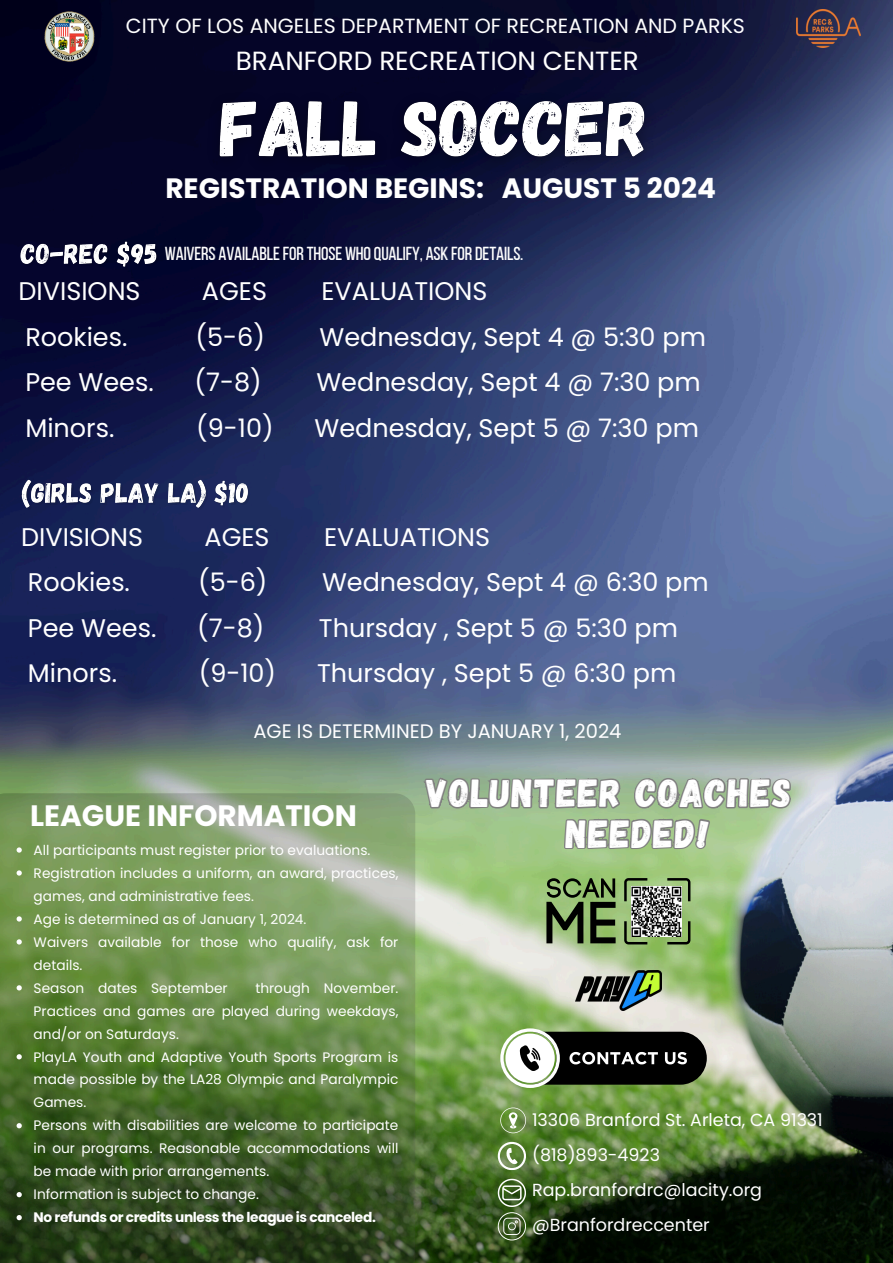
<style>
.page{position:relative;width:893px;height:1263px;background:#fff}
.page>*{position:absolute;margin:0;border:0;box-sizing:border-box;transform-origin:0 0}
.t1{font:39.08px/40.5px "Gagalin";letter-spacing:.035em;color:#fff}
.t2{font:700 29.47px "Poppins";color:#fff}
.t3{font:700 27.97px "Poppins";color:#fff}
.t4{font:26.25px "Poppins";color:#fff}
.t5{font:25.5px "Poppins";color:#fff}
.t6{font:20.48px "Poppins";color:#fff}
.t7{font:19.5px "Poppins";color:#fff}
.t8{font:18.75px "Bebas Neue";color:#fff}
.t9{font:17.48px "Poppins";color:#fff}
.t10{font:13.73px/23px "Poppins";color:#fff;text-align:justify}
.t11{font:700 13.73px "Poppins";letter-spacing:-.025em;color:#fff}
</style>
<div class="page">
<img style="left:0;top:0;width:893px;height:1263px">
<img style="left:200px;top:77px;width:473px;height:102px">
<img style="left:45px;top:12px;width:49px;height:50px">
<img style="left:796px;top:9px;width:64px;height:39px">
<svg style="left:0;top:793px;width:415px;height:470px"></svg>
<svg style="left:17px;top:847px;width:5px;height:6px"></svg>
<svg style="left:17px;top:870px;width:5px;height:5px"></svg>
<svg style="left:17px;top:916px;width:5px;height:5px"></svg>
<svg style="left:17px;top:939px;width:5px;height:5px"></svg>
<svg style="left:17px;top:985px;width:5px;height:5px"></svg>
<svg style="left:17px;top:1054px;width:5px;height:5px"></svg>
<svg style="left:17px;top:1123px;width:5px;height:5px"></svg>
<svg style="left:17px;top:1192px;width:5px;height:5px"></svg>
<svg style="left:17px;top:1215px;width:5px;height:5px"></svg>
<img style="left:21px;top:474px;width:230px;height:36px">
<img style="left:21px;top:235px;width:138px;height:34px">
<svg style="left:418px;top:635px;width:206px;height:424px"></svg>
<svg style="left:614px;top:692px;width:180px;height:140px"></svg>
<svg style="left:561px;top:768px;width:186px;height:331px"></svg>
<svg style="left:500px;top:1028px;width:207px;height:60px"></svg>
<img style="left:575px;top:970px;width:87px;height:40px">
<svg style="left:500px;top:1107px;width:26px;height:26px"></svg>
<svg style="left:498px;top:1142px;width:28px;height:28px"></svg>
<svg style="left:498px;top:1179px;width:28px;height:61px"></svg>
<svg style="left:624px;top:878px;width:66px;height:66px"></svg>
<svg style="left:546px;top:878px;width:69px;height:65px"></svg>
<img style="left:631px;top:886px;width:50px;height:50px">
<h6 class="t6" style="left:126px;top:11px;width:620px">CITY OF LOS ANGELES DEPARTMENT OF RECREATION AND PARKS</h6>
<h6 class="t4" style="left:236px;top:42px;width:404px">BRANFORD RECREATION CENTER</h6>
<p class="t3" style="left:165px;top:168px;width:552px">REGISTRATION BEGINS: AUGUST 5 2024</p>
<p class="t8" style="left:165px;top:246px;width:360px">WAIVERS AVAILABLEFORTHOSE WHO QUALIFY, ASK FORDETAILS.</p>
<p class="t5" style="left:19px;top:273px;width:123px">DIVISIONS</p>
<p class="t5" style="left:202px;top:273px;width:67px">AGES</p>
<p class="t5" style="left:321px;top:273px;width:167px">EVALUATIONS</p>
<p class="t5" style="left:25px;top:319px;width:104px">Rookies.</p>
<p class="t5" style="left:195px;top:319px;width:71px">(5-6)</p>
<p class="t5" style="left:319px;top:319px;width:388px">Wednesday, Sept 4 @ 5:30 pm</p>
<p class="t5" style="left:25px;top:364px;width:130px">Pee Wees.</p>
<p class="t5" style="left:195px;top:364px;width:69px">(7-8)</p>
<p class="t5" style="left:316px;top:364px;width:386px">Wednesday, Sept 4 @ 7:30 pm</p>
<p class="t5" style="left:25px;top:410px;width:91px">Minors.</p>
<p class="t5" style="left:196px;top:410px;width:79px">(9-10)</p>
<p class="t5" style="left:314px;top:410px;width:386px">Wednesday, Sept 5 @ 7:30 pm</p>
<h2 class="t5" style="left:21px;top:519px;width:123px">DIVISIONS</h2>
<h2 class="t5" style="left:204px;top:519px;width:67px">AGES</h2>
<h2 class="t5" style="left:324px;top:519px;width:167px">EVALUATIONS</h2>
<h2 class="t5" style="left:28px;top:564px;width:104px">Rookies.</h2>
<h2 class="t5" style="left:198px;top:564px;width:71px">(5-6)</h2>
<h2 class="t5" style="left:322px;top:564px;width:388px">Wednesday, Sept 4 @ 6:30 pm</h2>
<h2 class="t5" style="left:28px;top:610px;width:130px">Pee Wees.</h2>
<h2 class="t5" style="left:197px;top:610px;width:69px">(7-8)</h2>
<h2 class="t5" style="left:319px;top:610px;width:361px">Thursday , Sept 5 @ 5:30 pm</h2>
<h2 class="t5" style="left:28px;top:655px;width:91px">Minors.</h2>
<h2 class="t5" style="left:199px;top:655px;width:79px">(9-10)</h2>
<h2 class="t5" style="left:317px;top:655px;width:361px">Thursday , Sept 5 @ 6:30 pm</h2>
<p class="t7" style="left:253px;top:717px;width:369px">AGE IS DETERMINED BY JANUARY 1, 2024</p>
<p class="t2" style="left:30px;top:795px;width:328px">LEAGUE INFORMATION</p>
<p class="t10" style="left:34px;top:838px;width:338px">All participants must register prior to evaluations.</p>
<h3 class="t10" style="left:34px;top:861px;width:366px">Registration includes a uniform, an award, practices, games, and administrative fees.</h3>
<p class="t10" style="left:34px;top:907px;width:274px">Age is determined as of January 1, 2024.</p>
<p class="t10" style="left:34px;top:930px;width:366px">Waivers available for those who qualify, ask for details.</p>
<p class="t10" style="left:34px;top:976px;width:195px">Season dates September</p>
<p class="t10" style="left:34px;top:976px;width:366px;text-indent:222px">through November.<br>Practices and games are played during weekdays, and/or on Saturdays.</p>
<p class="t10" style="left:34px;top:1045px;width:366px">PlayLA Youth and Adaptive Youth Sports Program is made possible by the LA28 Olympic and Paralympic Games.</p>
<p class="t10" style="left:34px;top:1114px;width:366px">Persons with disabilities are welcome to participate in our programs. Reasonable accommodations will be made with prior arrangements.</p>
<p class="t10" style="left:34px;top:1183px;width:227px">Information is subject to change.</p>
<p class="t11" style="left:34px;top:1208px;width:344px">No refunds or credits unless the league is canceled.</p>
<p class="t1" style="left:566px;top:771px;width:227px;text-indent:-139px">VOLUNTEER COACHES<br>NEEDED!</p>
<p class="t9" style="left:532px;top:1108px;width:292px">13306 Branford St. Arleta, CA 91331</p>
<p class="t9" style="left:532px;top:1142px;width:129px">(818)893-4923</p>
<h5 class="t9" style="left:532px;top:1177px;width:231px">Rap.branfordrc@lacity.org</h5>
<h3 class="t9" style="left:532px;top:1212px;width:179px">@Branfordreccenter</h3>
</div>
